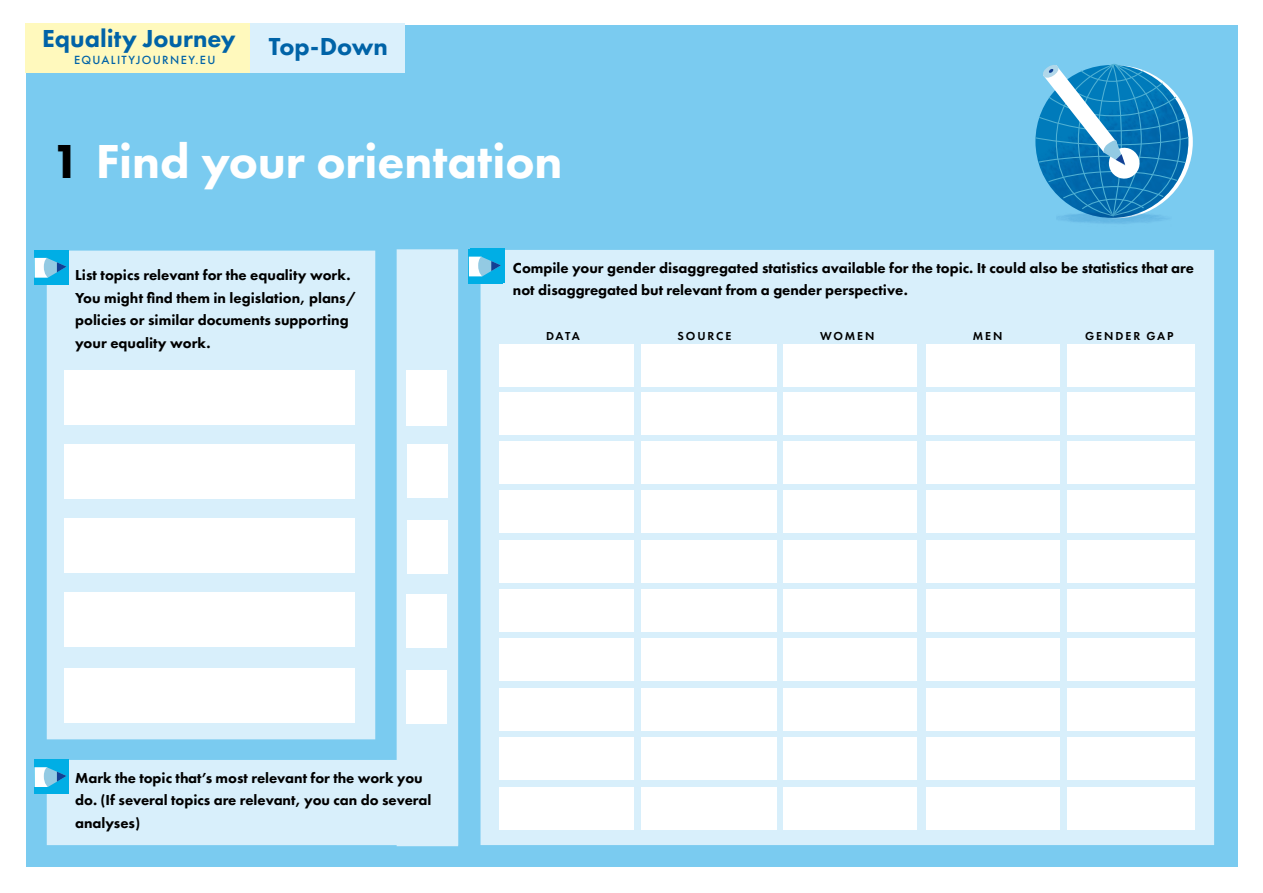
<style>
.page{position:relative;width:1263px;height:893px;background:#fff}
.page>*{position:absolute;margin:0;border:0;box-sizing:border-box;transform-origin:0 0}
.t1{font:800 49.5px "Futura PT";letter-spacing:-.005em;color:#fff}
.t2{font:800 25.5px "Futura PT";color:#0063a7}
.t3{font:800 15px/22.5px "Futura PT";color:#000}
.t4{font:500 12.3px "Futura PT";letter-spacing:.105em;color:#0063a7}
.t5{font:600 12px "Futura PT";letter-spacing:.16em;color:#000}
.s1{color:#000}
</style>
<div class="page">
<div style="left:26px;top:26px;width:1212px;height:841px;background:#7acbf0"></div>
<div style="left:501px;top:250px;width:713px;height:595px;background:#d8effb"></div>
<div style="left:500px;top:344px;width:134px;height:42px;background:#fff"></div>
<div style="left:500px;top:441px;width:134px;height:42px;background:#fff"></div>
<div style="left:500px;top:540px;width:134px;height:42px;background:#fff"></div>
<div style="left:500px;top:393px;width:134px;height:42px;background:#fff"></div>
<div style="left:500px;top:490px;width:134px;height:42px;background:#fff"></div>
<div style="left:641px;top:344px;width:136px;height:42px;background:#fff"></div>
<div style="left:641px;top:441px;width:136px;height:42px;background:#fff"></div>
<div style="left:641px;top:540px;width:136px;height:42px;background:#fff"></div>
<div style="left:641px;top:393px;width:136px;height:42px;background:#fff"></div>
<div style="left:641px;top:490px;width:136px;height:42px;background:#fff"></div>
<div style="left:784px;top:344px;width:133px;height:42px;background:#fff"></div>
<div style="left:784px;top:441px;width:133px;height:42px;background:#fff"></div>
<div style="left:784px;top:540px;width:133px;height:42px;background:#fff"></div>
<div style="left:784px;top:393px;width:133px;height:42px;background:#fff"></div>
<div style="left:784px;top:490px;width:133px;height:42px;background:#fff"></div>
<div style="left:926px;top:344px;width:133px;height:42px;background:#fff"></div>
<div style="left:926px;top:441px;width:133px;height:42px;background:#fff"></div>
<div style="left:926px;top:540px;width:133px;height:42px;background:#fff"></div>
<div style="left:926px;top:393px;width:133px;height:42px;background:#fff"></div>
<div style="left:926px;top:490px;width:133px;height:42px;background:#fff"></div>
<div style="left:1068px;top:344px;width:127px;height:42px;background:#fff"></div>
<div style="left:1068px;top:441px;width:127px;height:42px;background:#fff"></div>
<div style="left:1068px;top:540px;width:127px;height:42px;background:#fff"></div>
<div style="left:1068px;top:393px;width:127px;height:42px;background:#fff"></div>
<div style="left:1068px;top:490px;width:127px;height:42px;background:#fff"></div>
<div style="left:500px;top:589px;width:134px;height:42px;background:#fff"></div>
<div style="left:500px;top:688px;width:134px;height:42px;background:#fff"></div>
<div style="left:500px;top:788px;width:134px;height:42px;background:#fff"></div>
<div style="left:500px;top:639px;width:134px;height:42px;background:#fff"></div>
<div style="left:500px;top:738px;width:134px;height:42px;background:#fff"></div>
<div style="left:641px;top:589px;width:136px;height:42px;background:#fff"></div>
<div style="left:641px;top:688px;width:136px;height:42px;background:#fff"></div>
<div style="left:641px;top:788px;width:136px;height:42px;background:#fff"></div>
<div style="left:641px;top:639px;width:136px;height:42px;background:#fff"></div>
<div style="left:641px;top:738px;width:136px;height:42px;background:#fff"></div>
<div style="left:784px;top:589px;width:133px;height:42px;background:#fff"></div>
<div style="left:784px;top:688px;width:133px;height:42px;background:#fff"></div>
<div style="left:784px;top:788px;width:133px;height:42px;background:#fff"></div>
<div style="left:784px;top:639px;width:133px;height:42px;background:#fff"></div>
<div style="left:784px;top:738px;width:133px;height:42px;background:#fff"></div>
<div style="left:926px;top:589px;width:133px;height:42px;background:#fff"></div>
<div style="left:926px;top:688px;width:133px;height:42px;background:#fff"></div>
<div style="left:926px;top:788px;width:133px;height:42px;background:#fff"></div>
<div style="left:926px;top:639px;width:133px;height:42px;background:#fff"></div>
<div style="left:926px;top:738px;width:133px;height:42px;background:#fff"></div>
<div style="left:1068px;top:589px;width:127px;height:42px;background:#fff"></div>
<div style="left:1068px;top:688px;width:127px;height:42px;background:#fff"></div>
<div style="left:1068px;top:788px;width:127px;height:42px;background:#fff"></div>
<div style="left:1068px;top:639px;width:127px;height:42px;background:#fff"></div>
<div style="left:1068px;top:738px;width:127px;height:42px;background:#fff"></div>
<div style="left:26px;top:23px;width:226px;height:50px;background:#fff9bd"></div>
<div style="left:251px;top:23px;width:154px;height:50px;background:#daf0fc"></div>
<div style="left:471px;top:249px;width:34px;height:34px;background:#00aee5"></div>
<svg style="left:1035px;top:64px;width:155px;height:146px"></svg>
<img style="left:1057px;top:210px;width:109px;height:14px">
<svg style="left:34px;top:249px;width:467px;height:597px;background:#d6eefa"></svg>
<h2 class="t2" style="left:42px;top:22px;width:195px">Equality Journey</h2>
<h2 class="t2" style="left:269px;top:31px;width:121px">Top-Down</h2>
<p class="t4" style="left:74px;top:53px;width:143px">EQUALITYJOURNEY.EU</p>
<h1 class="t1" style="left:51px;top:131px;width:513px"><span class="s1">1</span> Find your orientation</h1>
<p class="t3" style="left:75px;top:264px;width:283px">List topics relevant for the equality work.<br>You might find them in legislation, plans/ policies or similar documents supporting your equality work.</p>
<p class="t3" style="left:513px;top:256px;width:682px">Compile your gender disaggregated statistics available for the topic. It could also be statistics that are not disaggregated but relevant from a gender perspective.</p>
<p class="t5" style="left:546px;top:329px;width:35px">DATA</p>
<p class="t5" style="left:677px;top:329px;width:55px">SOURCE</p>
<p class="t5" style="left:820px;top:329px;width:56px">WOMEN</p>
<p class="t5" style="left:973px;top:329px;width:31px">MEN</p>
<p class="t5" style="left:1085px;top:329px;width:90px">GENDER GAP</p>
<p class="t3" style="left:75px;top:766px;width:358px">Mark the topic that’s most relevant for the work you do. (If several topics are relevant, you can do several analyses)</p>
</div>
